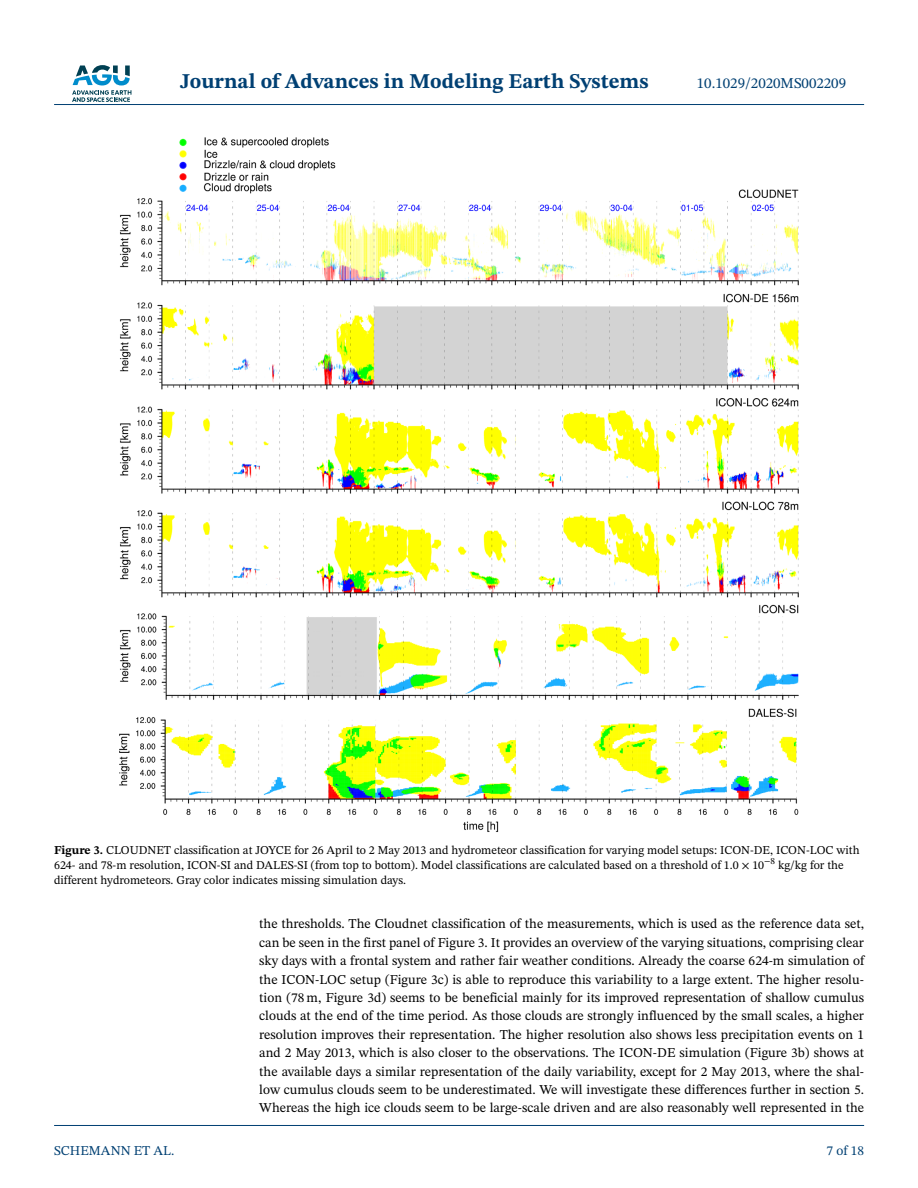
<style>
.page{position:relative;width:918px;height:1188px;background:#fff}
.page>*{position:absolute;margin:0;border:0;box-sizing:border-box;transform-origin:0 0}
.t1{font:700 21px "STIX Two Text";color:#004073}
.t2{font:15px "STIX Two Text";color:#004073}
.t3{font:13.5px/18.5px "STIX Two Text";color:#000;text-align:justify}
.t4{font:13.5px "STIX Two Text";color:#004073}
.t5{font:12px/15px "STIX Two Text";color:#000}
.s1{font-weight:700}
.s2{font-family:"STIX Math"}
</style>
<div class="page">
<svg style="left:72px;top:65px;width:59px;height:37px"></svg>
<hr style="left:54px;top:104px;width:810px;height:1px;background:#004073">
<img style="left:119px;top:137px;width:680px;height:695px">
<hr style="left:54px;top:1125px;width:810px;height:1px;background:#004073">
<h1 class="t1" style="left:180px;top:73px;width:470px">Journal of Advances in Modeling Earth Systems</h1>
<p class="t2" style="left:697px;top:77px;width:151px">10.1029/2020MS002209</p>
<p class="t5" style="left:54px;top:843px;width:807px"><span class="s1">Figure 3.</span> CLOUDNET classification at JOYCE for 26 April to 2 May 2013 and hydrometeor classification for varying model setups: ICON-DE, ICON-LOC with<br>624- and 78-m resolution, ICON-SI and DALES-SI (from top to bottom). Model classifications are calculated based on a threshold of 1.0 <span class="s2">×</span> 10<sup>−</sup><sup>8</sup> kg/kg for the different hydrometeors. Gray color indicates missing simulation days.</p>
<p class="t3" style="left:259px;top:916px;width:606px">the thresholds. The Cloudnet classification of the measurements, which is used as the reference data set, can be seen in the first panel of Figure 3. It provides an overview of the varying situations, comprising clear sky days with a frontal system and rather fair weather conditions. Already the coarse 624-m simulation of the ICON-LOC setup (Figure 3c) is able to reproduce this variability to a large extent. The higher resolu&shy;tion (78 m, Figure 3d) seems to be beneficial mainly for its improved representation of shallow cumulus clouds at the end of the time period. As those clouds are strongly influenced by the small scales, a higher resolution improves their representation. The higher resolution also shows less precipitation events on 1 and 2 May 2013, which is also closer to the observations. The ICON-DE simulation (Figure 3b) shows at the available days a similar representation of the daily variability, except for 2 May 2013, where the shal&shy;low cumulus clouds seem to be underestimated. We will investigate these differences further in section 5.<br>Whereas the high ice clouds seem to be large-scale driven and are also reasonably well represented in the</p>
<p class="t4" style="left:54px;top:1145px;width:122px">SCHEMANN ET AL.</p>
<p class="t4" style="left:827px;top:1145px;width:39px">7 of 18</p>
</div>
